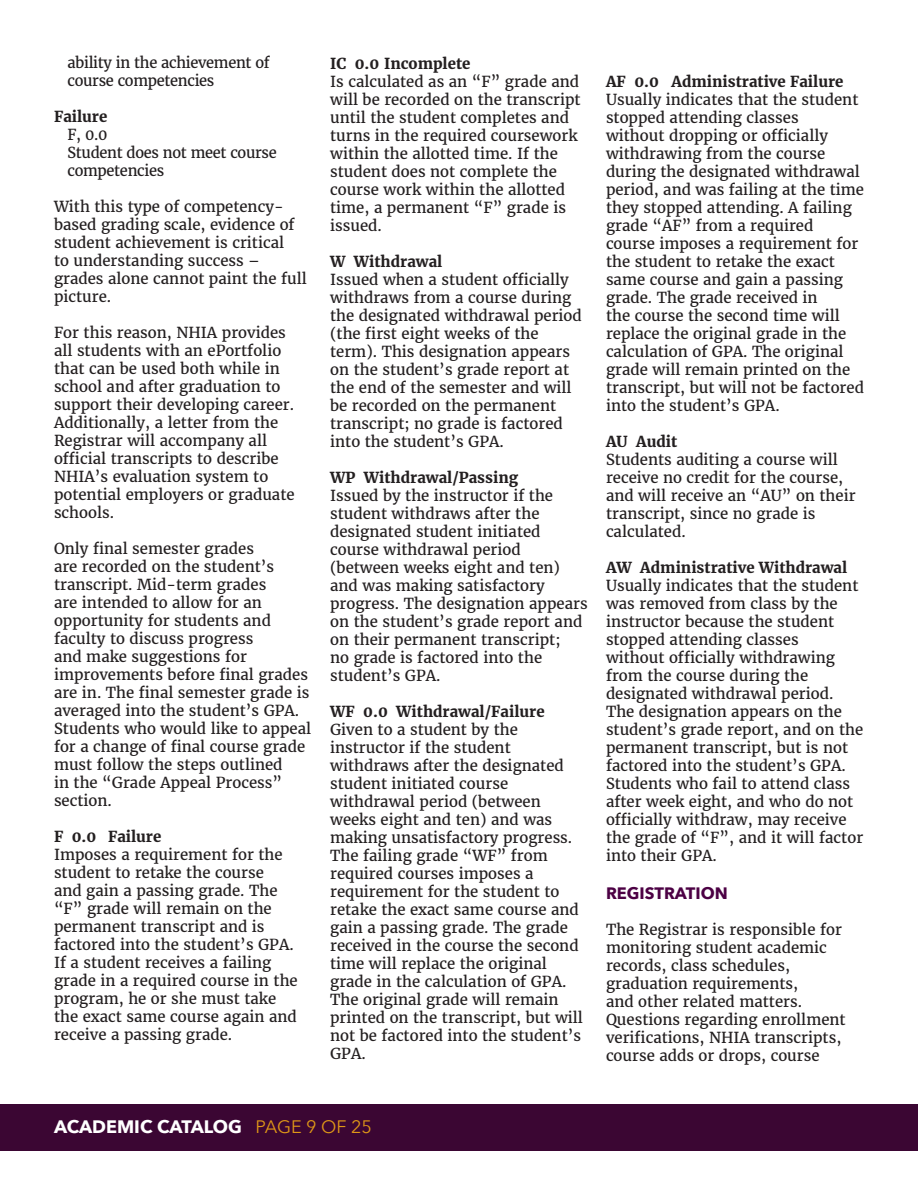
<style>
.page{position:relative;width:918px;height:1188px;background:#fff}
.page>*{position:absolute;margin:0;border:0;box-sizing:border-box;transform-origin:0 0}
.t1{font:700 18px "Avenir Next";color:#fff}
.t2{font:700 16.5px "Avenir Next";color:#4c0144}
.Body_Copy{font:15px/18px "Merriweather";color:#231f20}
.t3{font:700 15px "Merriweather";color:#231f20}
.Body_Copy-2{font:15px "Merriweather";letter-spacing:-.02em;color:#231f20}
.s1{font-weight:400;color:#df9717}
</style>
<div class="page">
<div style="left:0;top:1104px;width:918px;height:47px;background:#3b0633"></div>
<p class="Body_Copy-2" style="left:67px;top:54px;width:204px">ability in the achievement of</p>
<p class="Body_Copy-2" style="left:67px;top:72px;width:148px">course competencies</p>
<p class="t3" style="left:54px;top:108px;width:55px">Failure</p>
<p class="Body_Copy" style="left:67px;top:126px;width:42px">F, 0.0</p>
<p class="Body_Copy-2" style="left:67px;top:144px;width:211px">Student does not meet course</p>
<p class="Body_Copy-2" style="left:67px;top:162px;width:98px">competencies</p>
<p class="Body_Copy" style="left:54px;top:198px;width:254px">With this type of competency&shy;based grading scale, evidence of student achievement is critical<br>to understanding success – grades alone cannot paint the full picture.</p>
<p class="Body_Copy" style="left:54px;top:324px;width:242px">For this reason, NHIA provides all students with an ePortfolio that can be used both while in school and after graduation to support their developing career.<br>Additionally, a letter from the<br>Registrar will accompany all official transcripts to describe<br>NHIA’s evaluation system to potential employers or graduate schools.</p>
<p class="Body_Copy" style="left:54px;top:540px;width:259px">Only final semester grades<br>are recorded on the student’s transcript. Mid-term grades<br>are intended to allow for an opportunity for students and faculty to discuss progress<br>and make suggestions for improvements before final grades are in. The final semester grade is averaged into the student’s GPA.<br>Students who would like to appeal for a change of final course grade must follow the steps outlined<br>in the “Grade Appeal Process” section.</p>
<p class="t3" style="left:54px;top:828px;width:109px">F 0.0 Failure</p>
<p class="Body_Copy" style="left:54px;top:846px;width:245px">Imposes a requirement for the student to retake the course<br>and gain a passing grade. The “F” grade will remain on the permanent transcript and is factored into the student’s GPA.<br>If a student receives a failing grade in a required course in the program, he or she must take the exact same course again and receive a passing grade.</p>
<p class="t3" style="left:330px;top:54px;width:142px">IC 0.0 Incomplete</p>
<p class="Body_Copy" style="left:330px;top:73px;width:252px">Is calculated as an “F” grade and will be recorded on the transcript until the student completes and turns in the required coursework within the allotted time. If the student does not complete the course work within the allotted time, a permanent “F” grade is issued.</p>
<p class="t3" style="left:330px;top:252px;width:114px">W Withdrawal</p>
<p class="Body_Copy" style="left:330px;top:271px;width:253px">Issued when a student officially withdraws from a course during the designated withdrawal period (the first eight weeks of the term). This designation appears on the student’s grade report at the end of the semester and will be recorded on the permanent transcript; no grade is factored into the student’s GPA.</p>
<p class="t3" style="left:330px;top:468px;width:190px">WP Withdrawal/Passing</p>
<p class="Body_Copy" style="left:330px;top:487px;width:259px">Issued by the instructor if the student withdraws after the designated student initiated course withdrawal period (between weeks eight and ten) and was making satisfactory progress. The designation appears on the student’s grade report and on their permanent transcript;<br>no grade is factored into the student’s GPA.</p>
<p class="t3" style="left:330px;top:702px;width:216px">WF 0.0 Withdrawal/Failure</p>
<p class="Body_Copy" style="left:330px;top:721px;width:254px">Given to a student by the instructor if the student withdraws after the designated student initiated course withdrawal period (between weeks eight and ten) and was making unsatisfactory progress.<br>The failing grade “WF” from required courses imposes a requirement for the student to retake the exact same course and gain a passing grade. The grade received in the course the second time will replace the original grade in the calculation of GPA.<br>The original grade will remain printed on the transcript, but will not be factored into the student’s<br>GPA.</p>
<p class="t3" style="left:606px;top:72px;width:239px">AF 0.0 Administrative Failure</p>
<p class="Body_Copy" style="left:606px;top:91px;width:259px">Usually indicates that the student stopped attending classes<br>without dropping or officially withdrawing from the course during the designated withdrawal period, and was failing at the time they stopped attending. A failing grade “AF” from a required course imposes a requirement for the student to retake the exact same course and gain a passing grade. The grade received in<br>the course the second time will replace the original grade in the calculation of GPA. The original grade will remain printed on the transcript, but will not be factored into the student’s GPA.</p>
<p class="t3" style="left:606px;top:432px;width:73px">AU Audit</p>
<p class="Body_Copy" style="left:606px;top:451px;width:251px">Students auditing a course will receive no credit for the course, and will receive an “AU” on their transcript, since no grade is calculated.</p>
<p class="t3" style="left:606px;top:558px;width:243px">AW Administrative Withdrawal</p>
<p class="Body_Copy" style="left:606px;top:577px;width:259px">Usually indicates that the student was removed from class by the instructor because the student stopped attending classes<br>without officially withdrawing from the course during the designated withdrawal period.<br>The designation appears on the student’s grade report, and on the permanent transcript, but is not factored into the student’s GPA.<br>Students who fail to attend class after week eight, and who do not officially withdraw, may receive the grade of “F”, and it will factor into their GPA.</p>
<p class="t2" style="left:606px;top:879px;width:123px">REGISTRATION</p>
<p class="Body_Copy" style="left:606px;top:920px;width:241px">The Registrar is responsible for monitoring student academic records, class schedules, graduation requirements,<br>and other related matters.<br>Questions regarding enrollment verifications, NHIA transcripts, course adds or drops, course</p>
<p class="t1" style="left:54px;top:1111px;width:320px">ACADEMIC CATALOG <span class="s1">PAGE 9 OF 25</span></p>
</div>
